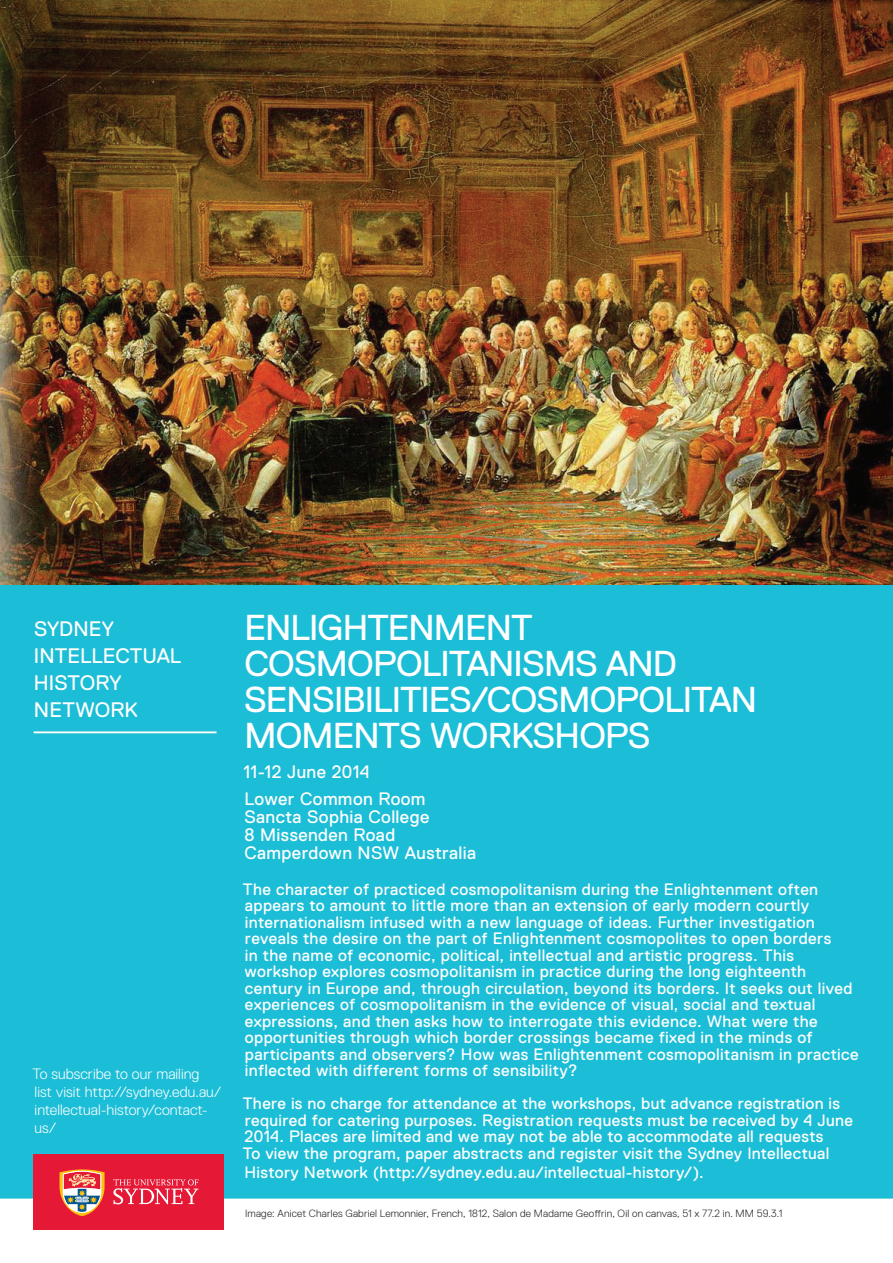
<style>
.page{position:relative;width:893px;height:1263px;background:#fff}
.page>*{position:absolute;margin:0;border:0;box-sizing:border-box;transform-origin:0 0}
.t1{font:36px/36px "Replica Std";letter-spacing:-.025em;color:#fff}
.t2{font:21px/27px "Replica Std";color:#fff}
.t3{font:18px/18px "Replica Std";letter-spacing:.02em;color:#fff}
.t4{font:16.5px/16.5px "Replica Std";letter-spacing:.02em;color:#fff}
.t5{font:300 15px/18px "Replica Std";color:#fff}
.t6{font:300 10.5px "Replica Std";letter-spacing:.015em;color:#231f20}
</style>
<div class="page">
<div style="left:0;top:585px;width:893px;height:613px;background:#1cbed7"></div>
<div style="left:34px;top:1154px;width:190px;height:76px;background:#e51836"></div>
<svg style="left:113px;top:1179px;width:85px;height:25px"></svg>
<svg style="left:60px;top:1169px;width:45px;height:47px"></svg>
<img style="left:0;top:0;width:893px;height:584px">
<hr style="left:34px;top:731px;width:183px;height:2px;background:#fff">
<p class="t2" style="left:34px;top:615px;width:149px">SYDNEY<br>INTELLECTUAL<br>HISTORY<br>NETWORK</p>
<p class="t5" style="left:32px;top:1065px;width:191px">To subscribe to our mailing<br>list visit http://sydney.edu.au/ intellectual-history/contact&shy;us/</p>
<h1 class="t1" style="left:244px;top:610px;width:514px">ENLIGHTENMENT<br>COSMOPOLITANISMS AND<br>SENSIBILITIES/COSMOPOLITAN<br>MOMENTS WORKSHOPS</h1>
<p class="t3" style="left:244px;top:759px;width:183px;line-height:26.5px">11-12 June 2014<br>Lower Common Room</p>
<p class="t3" style="left:244px;top:808px;width:233px">Sancta Sophia College<br>8 Missenden Road<br>Camperdown NSW Australia</p>
<p class="t4" style="left:243px;top:881px;width:618px">The character of practiced cosmopolitanism during the Enlightenment often appears to amount to little more than an extension of early modern courtly internationalism infused with a new language of ideas. Further investigation reveals the desire on the part of Enlightenment cosmopolites to open borders<br>in the name of economic, political, intellectual and artistic progress. This workshop explores cosmopolitanism in practice during the long eighteenth century in Europe and, through circulation, beyond its borders. It seeks out lived experiences of cosmopolitanism in the evidence of visual, social and textual expressions, and then asks how to interrogate this evidence. What were the opportunities through which border crossings became fixed in the minds of participants and observers? How was Enlightenment cosmopolitanism in practice inflected with different forms of sensibility?</p>
<p class="t4" style="left:243px;top:1095px;width:612px">There is no charge for attendance at the workshops, but advance registration is required for catering purposes. Registration requests must be received by 4 June 2014. Places are limited and we may not be able to accommodate all requests<br>To view the program, paper abstracts and register visit the Sydney Intellectual</p>
<p class="t4" style="left:245px;top:1164px;width:461px">History Network (http://sydney.edu.au/intellectual-history/).</p>
<p class="t6" style="left:245px;top:1208px;width:539px">Image: Anicet Charles Gabriel Lemonnier, French, 1812, Salon de Madame Geoffrin, Oil on canvas, 51 x 77.2 in. MM 59.3.1</p>
</div>
